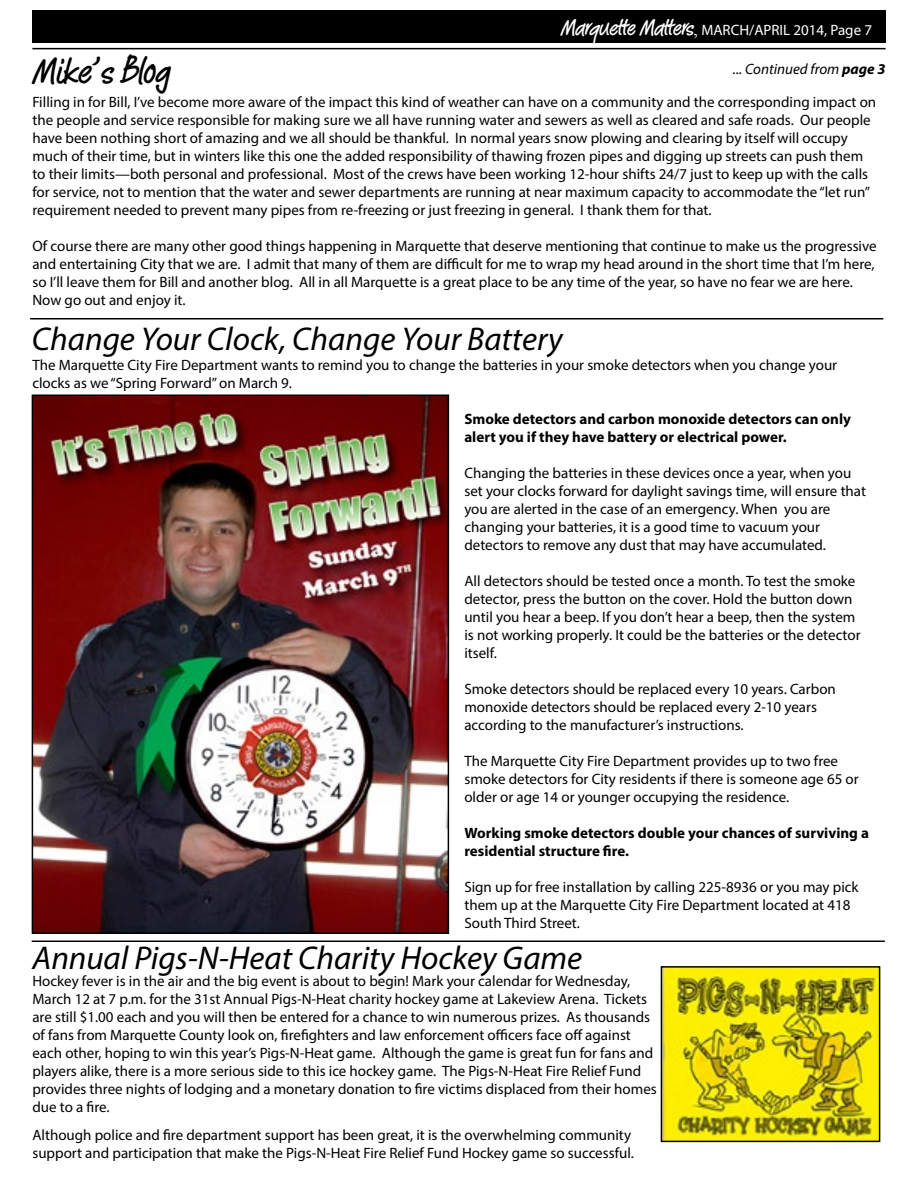
<style>
.page{position:relative;width:918px;height:1188px;background:#fff}
.page>*{position:absolute;margin:0;border:0;box-sizing:border-box;transform-origin:0 0}
.t1{font:36px "Peekaboo";color:#000}
.t2{font:italic 33px "Myriad Pro";color:#000}
.t3{font:15px/18px "Myriad Pro";color:#000}
.t4{font:700 15px/18px "Myriad Pro";color:#000}
.t5{font:15px "Myriad Pro";color:#fff}
.t6{font:italic 15px "Myriad Pro";color:#000}
.s1{font-family:"Peekaboo";font-size:22.5px}
.s2{font-family:"Times New Roman";font-size:19.5px}
.s3{font-weight:700}
</style>
<div class="page">
<div style="left:32px;top:10px;width:854px;height:32px;background:#000"></div>
<hr style="left:32px;top:48px;width:854px;height:1px;background:#000">
<img style="left:35px;top:398px;width:411px;height:533px">
<div style="left:32px;top:395px;width:417px;height:539px;border:2px solid #000"></div>
<hr style="left:30px;top:318px;width:853px;height:1px;background:#000">
<img style="left:664px;top:969px;width:213px;height:170px">
<div style="left:661px;top:966px;width:219px;height:176px;border:2px solid #000"></div>
<hr style="left:32px;top:940px;width:853px;height:2px;background:#000">
<p class="t5" style="left:561px;top:20px;width:313px"><span class="s1">Marquette Matters</span><span class="s2">,</span> MARCH/APRIL 2014, Page 7</p>
<h1 class="t1" style="left:32px;top:46px;width:139px">Mike’s Blog</h1>
<p class="t6" style="left:733px;top:60px;width:154px">... Continued from <span class="s3">page 3</span></p>
<p class="t3" style="left:32px;top:93px;width:845px">Filling in for Bill, I’ve become more aware of the impact this kind of weather can have on a community and the corresponding impact on the people and service responsible for making sure we all have running water and sewers as well as cleared and safe roads. Our people have been nothing short of amazing and we all should be thankful. In normal years snow plowing and clearing by itself will occupy much of their time, but in winters like this one the added responsibility of thawing frozen pipes and digging up streets can push them to their limits—both personal and professional. Most of the crews have been working 12-hour shifts 24/7 just to keep up with the calls for service, not to mention that the water and sewer departments are running at near maximum capacity to accommodate the “let run” requirement needed to prevent many pipes from re-freezing or just freezing in general. I thank them for that.</p>
<p class="t3" style="left:32px;top:237px;width:846px">Of course there are many other good things happening in Marquette that deserve mentioning that continue to make us the progressive and entertaining City that we are. I admit that many of them are difficult for me to wrap my head around in the short time that I’m here, so I’ll leave them for Bill and another blog. All in all Marquette is a great place to be any time of the year, so have no fear we are here.<br>Now go out and enjoy it.</p>
<h2 class="t2" style="left:32px;top:319px;width:532px">Change Your Clock, Change Your Battery</h2>
<p class="t3" style="left:32px;top:356px;width:806px">The Marquette City Fire Department wants to remind you to change the batteries in your smoke detectors when you change your clocks as we “Spring Forward” on March 9.</p>
<p class="t4" style="left:464px;top:409px;width:388px">Smoke detectors and carbon monoxide detectors can only alert you if they have battery or electrical power.</p>
<p class="t3" style="left:464px;top:464px;width:403px">Changing the batteries in these devices once a year, when you set your clocks forward for daylight savings time, will ensure that you are alerted in the case of an emergency. When you are changing your batteries, it is a good time to vacuum your detectors to remove any dust that may have accumulated.</p>
<p class="t3" style="left:464px;top:572px;width:398px">All detectors should be tested once a month. To test the smoke detector, press the button on the cover. Hold the button down until you hear a beep. If you don’t hear a beep, then the system is not working properly. It could be the batteries or the detector itself.</p>
<p class="t3" style="left:464px;top:680px;width:373px">Smoke detectors should be replaced every 10 years. Carbon monoxide detectors should be replaced every 2-10 years according to the manufacturer’s instructions.</p>
<p class="t3" style="left:464px;top:752px;width:396px">The Marquette City Fire Department provides up to two free smoke detectors for City residents if there is someone age 65 or older or age 14 or younger occupying the residence.</p>
<p class="t4" style="left:464px;top:823px;width:406px">Working smoke detectors double your chances of surviving a residential structure fire.</p>
<p class="t3" style="left:464px;top:878px;width:396px">Sign up for free installation by calling 225-8936 or you may pick them up at the Marquette City Fire Department located at 418<br>South Third Street.</p>
<h2 class="t2" style="left:32px;top:937px;width:551px">Annual Pigs-N-Heat Charity Hockey Game</h2>
<p class="t3" style="left:32px;top:971px;width:626px">Hockey fever is in the air and the big event is about to begin! Mark your calendar for Wednesday, March 12 at 7 p.m. for the 31st Annual Pigs-N-Heat charity hockey game at Lakeview Arena. Tickets are still $1.00 each and you will then be entered for a chance to win numerous prizes. As thousands of fans from Marquette County look on, firefighters and law enforcement officers face off against each other, hoping to win this year’s Pigs-N-Heat game. Although the game is great fun for fans and players alike, there is a more serious side to this ice hockey game. The Pigs-N-Heat Fire Relief Fund provides three nights of lodging and a monetary donation to fire victims displaced from their homes due to a fire.</p>
<p class="t3" style="left:32px;top:1126px;width:603px">Although police and fire department support has been great, it is the overwhelming community support and participation that make the Pigs-N-Heat Fire Relief Fund Hockey game so successful.</p>
</div>
